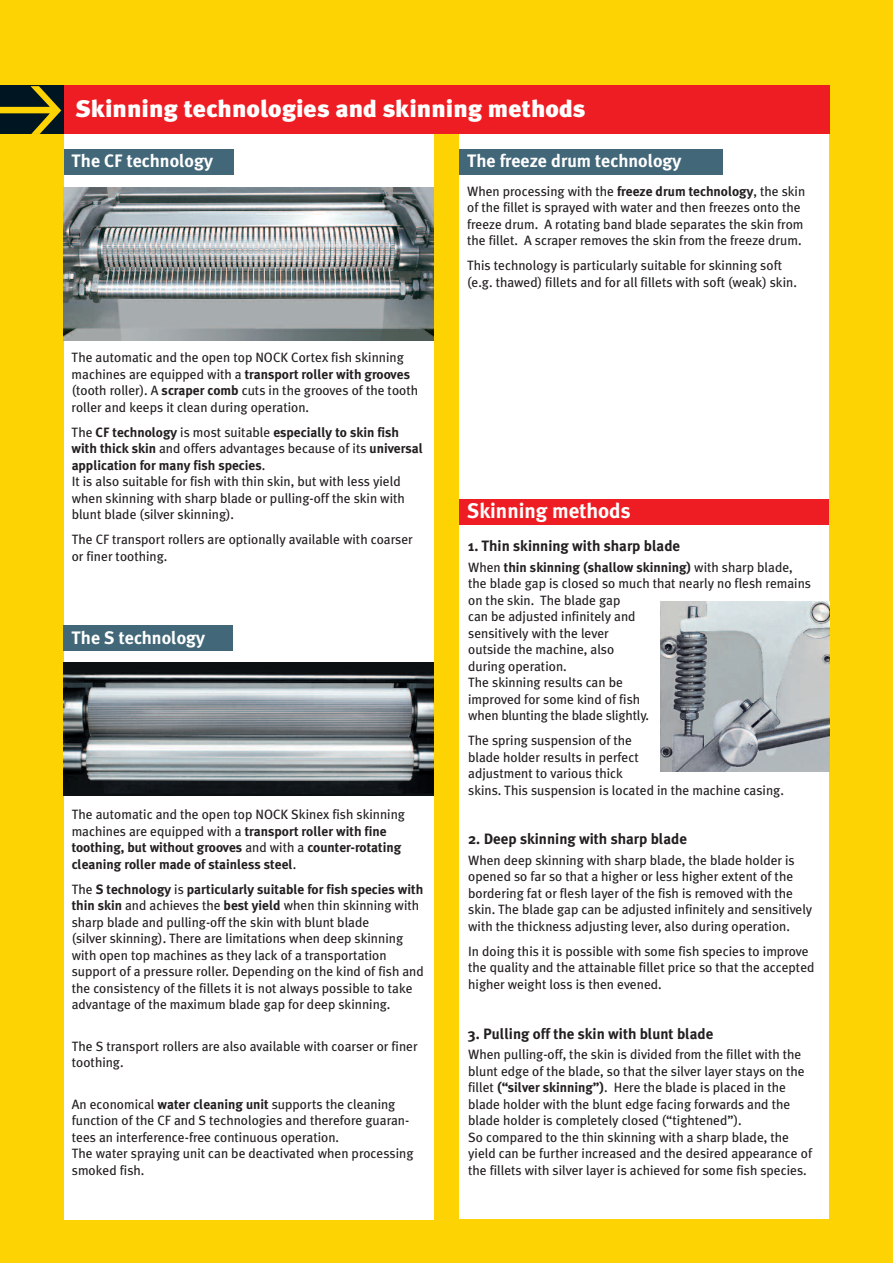
<style>
.page{position:relative;width:893px;height:1263px;background:#fed304}
.page>*{position:absolute;margin:0;border:0;box-sizing:border-box;transform-origin:0 0}
.t1{font:900 24px "Meta Plus";color:#fff;scale:1.06 1}
.t2{font:700 21px "Meta Plus";color:#fff}
.t3{font:700 18px "Meta Plus";color:#fff}
.t4{font:700 15px "Meta Plus";color:#231f20}
.t5{font:13.5px/16.5px "Meta Plus";color:#231f20}
.t6{font:700 13.5px/16.5px "Meta Plus";color:#231f20}
.s1{font-weight:700}
.s2{font-weight:400}
</style>
<div class="page">
<div style="left:64px;top:85px;width:370px;height:1134px;background:#fff"></div>
<div style="left:459px;top:85px;width:370px;height:1133px;background:#fff"></div>
<div style="left:0;top:85px;width:64px;height:49px;background:#001522"></div>
<svg style="left:0;top:86px;width:61px;height:48px"></svg>
<div style="left:64px;top:85px;width:765px;height:49px;background:#ee1d23"></div>
<img style="left:64px;top:663px;width:370px;height:132px">
<img style="left:64px;top:187px;width:370px;height:153px">
<img style="left:660px;top:601px;width:169px;height:171px">
<div style="left:459px;top:499px;width:370px;height:26px;background:#ee1d23"></div>
<div style="left:64px;top:625px;width:169px;height:26px;background:#426778"></div>
<div style="left:65px;top:149px;width:169px;height:25px;background:#426778"></div>
<div style="left:459px;top:149px;width:263px;height:25px;background:#426778"></div>
<h1 class="t1" style="left:76px;top:95px;width:482px">Skinning technologies and skinning methods</h1>
<h3 class="t3" style="left:72px;top:150px;width:143px">The CF technology</h3>
<h3 class="t3" style="left:467px;top:150px;width:216px">The freeze drum technology</h3>
<p class="t5" style="left:467px;top:183px;width:340px">When processing with the <span class="s1">freeze drum technology</span>, the skin of the fillet is sprayed with water and then freezes onto the freeze drum. A rotating band blade separates the skin from the fillet. A scraper removes the skin from the freeze drum.</p>
<p class="t5" style="left:467px;top:257px;width:331px">This technology is particularly suitable for skinning soft (e.g. thawed) fillets and for all fillets with soft (weak) skin.</p>
<p class="t5" style="left:72px;top:349px;width:348px">The automatic and the open top NOCK Cortex fish skinning machines are equipped with a <span class="s1">transport roller with grooves </span>(tooth roller). A <span class="s1">scraper comb</span> cuts in the grooves of the tooth roller and keeps it clean during operation.</p>
<p class="t5" style="left:72px;top:424px;width:353px">The <span class="s1">CF technology</span> is most suitable <span class="s1">especially to skin fish with thick skin</span> and offers advantages because of its <span class="s1">universal application for many fish species</span>.<br>It is also suitable for fish with thin skin, but with less yield when skinning with sharp blade or pulling-off the skin with blunt blade (silver skinning).</p>
<p class="t5" style="left:72px;top:531px;width:343px">The CF transport rollers are optionally available with coarser or finer toothing.</p>
<h3 class="t3" style="left:72px;top:627px;width:135px">The S technology</h3>
<p class="t6" style="left:72px;top:806px;width:335px"><span class="s2">The automatic and the open top NOCK Skinex fish skinning machines are equipped with a</span> transport roller with fine toothing, but without grooves <span class="s2">and with a</span> counter-rotating cleaning roller made of stainless steel<span class="s2">.</span></p>
<p class="t5" style="left:72px;top:881px;width:354px">The <span class="s1">S technology</span> is <span class="s1">particularly suitable for fish species with thin skin</span> and achieves the <span class="s1">best yield</span> when thin skinning with sharp blade and pulling-off the skin with blunt blade<br>(silver skinning). There are limitations when deep skinning with open top machines as they lack of a transportation support of a pressure roller. Depending on the kind of fish and the consistency of the fillets it is not always possible to take advantage of the maximum blade gap for deep skinning.</p>
<p class="t5" style="left:72px;top:1038px;width:347px">The S transport rollers are also available with coarser or finer toothing.</p>
<p class="t5" style="left:72px;top:1096px;width:343px">An economical <span class="s1">water cleaning unit</span> supports the cleaning function of the CF and S technologies and therefore guaran&shy;tees an interference-free continuous operation.<br>The water spraying unit can be deactivated when processing smoked fish.</p>
<h2 class="t2" style="left:467px;top:499px;width:165px">Skinning methods</h2>
<p class="t4" style="left:468px;top:537px;width:214px">1. Thin skinning with sharp blade</p>
<p class="t5" style="left:468px;top:559px;width:344px">When <span class="s1">thin skinning (shallow skinning)</span> with sharp blade, the blade gap is closed so much that nearly no flesh remains on the skin. The blade gap<br>can be adjusted infinitely and<br>sensitively with the lever<br>outside the machine, also<br>during operation.<br>The skinning results can be<br>improved for some kind of fish<br>when blunting the blade slightly.</p>
<p class="t5" style="left:468px;top:732px;width:317px">The spring suspension of the<br>blade holder results in perfect<br>adjustment to various thick<br>skins. This suspension is located in the machine casing.</p>
<p class="t4" style="left:468px;top:830px;width:220px">2. Deep skinning with sharp blade</p>
<p class="t5" style="left:468px;top:852px;width:346px">When deep skinning with sharp blade, the blade holder is opened so far so that a higher or less higher extent of the bordering fat or flesh layer of the fish is removed with the skin. The blade gap can be adjusted infinitely and sensitively with the thickness adjusting lever, also during operation.</p>
<p class="t5" style="left:468px;top:943px;width:348px">In doing this it is possible with some fish species to improve the quality and the attainable fillet price so that the accepted higher weight loss is then evened.</p>
<p class="t4" style="left:468px;top:1025px;width:247px">3. Pulling off the skin with blunt blade</p>
<p class="t5" style="left:468px;top:1046px;width:345px">When pulling-off, the skin is divided from the fillet with the blunt edge of the blade, so that the silver layer stays on the fillet <span class="s1">(“silver skinning”)</span>. Here the blade is placed in the blade holder with the blunt edge facing forwards and the blade holder is completely closed (“tightened”).<br>So compared to the thin skinning with a sharp blade, the yield can be further increased and the desired appearance of the fillets with silver layer is achieved for some fish species.</p>
</div>
